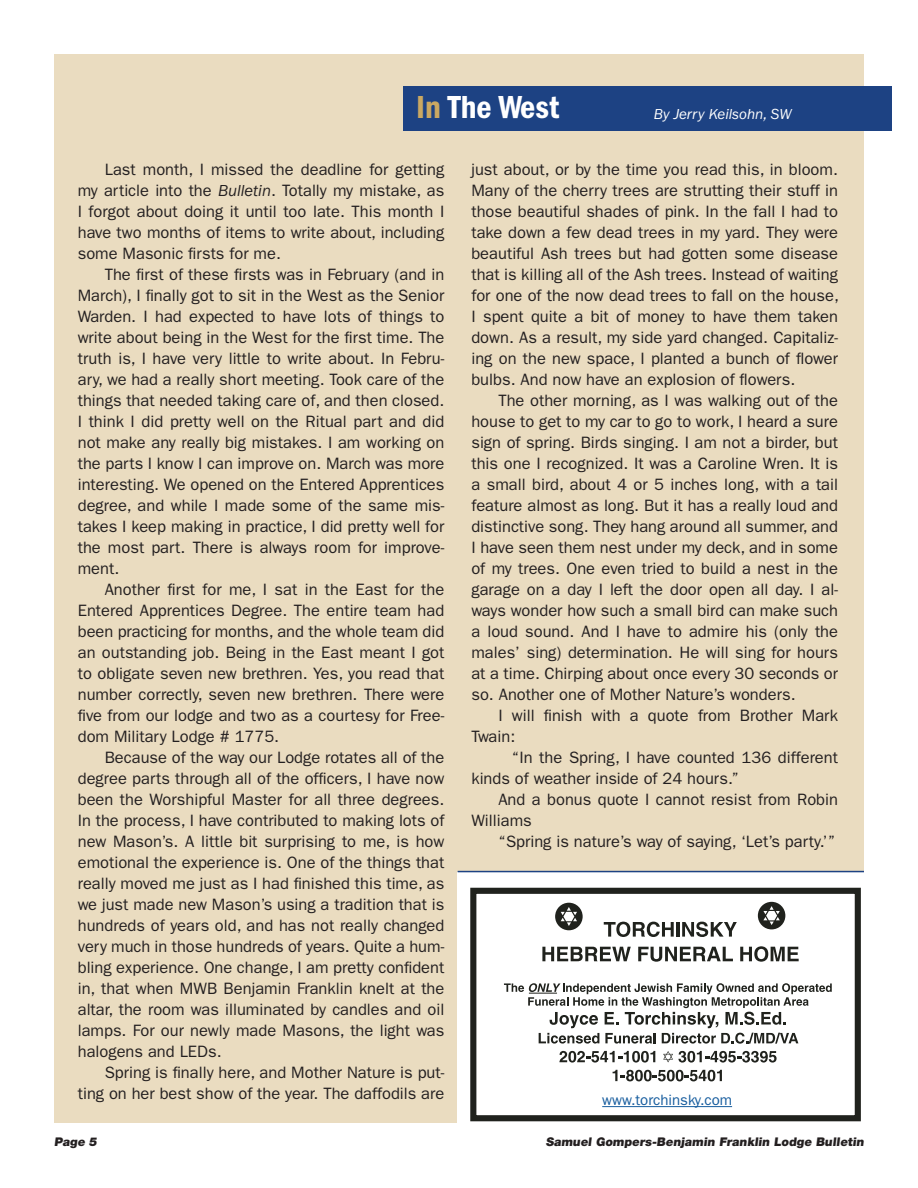
<style>
.page{position:relative;width:918px;height:1188px;background:#fff}
.page>*{position:absolute;margin:0;border:0;box-sizing:border-box;transform-origin:0 0}
.t1{font:33px "ITC Franklin Gothic Std Dm Cd";color:#fff}
.t2{font:16.5px/21px "ITC Franklin Gothic Std";color:#231f20;text-align:justify}
.t3{font:italic 15px "ITC Franklin Gothic Std";color:#fff}
.t4{font:15px "ITC Franklin Gothic Std";color:#175d9e}
.t5{font:900 12px "Helvetica Neue LT Std";color:#231f20}
.s1{color:#caa862}
.s2{font-style:italic}
</style>
<div class="page">
<div style="left:54px;top:54px;width:810px;height:1068px;background:#eadcc0"></div>
<div style="left:404px;top:86px;width:488px;height:45px;background:#1d4283"></div>
<div style="left:458px;top:872px;width:420px;height:256px;background:#fff"></div>
<div style="left:470px;top:888px;width:391px;height:233px;border:6px solid #20221d"></div>
<svg style="left:542px;top:901px;width:257px;height:181px"></svg>
<div style="left:758px;top:902px;width:27px;height:27px;background:#20221d;border-radius:50%"></div>
<svg style="left:761px;top:904px;width:21px;height:24px"></svg>
<svg style="left:504px;top:983px;width:328px;height:61px"></svg>
<hr style="left:602px;top:1106px;width:130px;height:1px;background:#175d9e">
<hr style="left:458px;top:871px;width:406px;height:1px;background:#1d4283">
<h1 class="t1" style="left:416px;top:88px;width:144px"><span class="s1">In</span> The West</h1>
<p class="t3" style="left:654px;top:105px;width:139px">By Jerry Keilsohn, SW</p>
<p class="t2" style="left:78px;top:159px;width:368px;text-indent:27px">Last month, I missed the deadline for getting my article into the <span class="s2">Bulletin</span>. Totally my mistake, as I forgot about doing it until too late. This month I have two months of items to write about, including some Masonic firsts for me.</p>
<p class="t2" style="left:78px;top:264px;width:368px;text-indent:27px">The first of these firsts was in February (and in March), I finally got to sit in the West as the Senior Warden. I had expected to have lots of things to write about being in the West for the first time. The truth is, I have very little to write about. In Febru&shy;ary, we had a really short meeting. Took care of the things that needed taking care of, and then closed.<br>I think I did pretty well on the Ritual part and did not make any really big mistakes. I am working on the parts I know I can improve on. March was more interesting. We opened on the Entered Apprentices degree, and while I made some of the same mis&shy;takes I keep making in practice, I did pretty well for the most part. There is always room for improve&shy;ment.</p>
<p class="t2" style="left:78px;top:579px;width:368px;text-indent:27px">Another first for me, I sat in the East for the Entered Apprentices Degree. The entire team had been practicing for months, and the whole team did an outstanding job. Being in the East meant I got to obligate seven new brethren. Yes, you read that number correctly, seven new brethren. There were five from our lodge and two as a courtesy for Free&shy;dom Military Lodge # 1775.</p>
<p class="t2" style="left:78px;top:747px;width:368px;text-indent:27px">Because of the way our Lodge rotates all of the degree parts through all of the officers, I have now been the Worshipful Master for all three degrees.<br>In the process, I have contributed to making lots of new Mason’s. A little bit surprising to me, is how emotional the experience is. One of the things that really moved me just as I had finished this time, as we just made new Mason’s using a tradition that is hundreds of years old, and has not really changed very much in those hundreds of years. Quite a hum&shy;bling experience. One change, I am pretty confident in, that when MWB Benjamin Franklin knelt at the altar, the room was illuminated by candles and oil lamps. For our newly made Masons, the light was halogens and LEDs.</p>
<p class="t2" style="left:78px;top:1062px;width:368px;text-align:right">Spring is finally here, and Mother Nature is put&shy;ting on her best show of the year. The daffodils are</p>
<p class="t2" style="left:471px;top:159px;width:369px">just about, or by the time you read this, in bloom.<br>Many of the cherry trees are strutting their stuff in those beautiful shades of pink. In the fall I had to take down a few dead trees in my yard. They were beautiful Ash trees but had gotten some disease that is killing all of the Ash trees. Instead of waiting for one of the now dead trees to fall on the house, I spent quite a bit of money to have them taken down. As a result, my side yard changed. Capitaliz&shy;ing on the new space, I planted a bunch of flower bulbs. And now have an explosion of flowers.</p>
<p class="t2" style="left:471px;top:390px;width:368px;text-indent:27px">The other morning, as I was walking out of the house to get to my car to go to work, I heard a sure sign of spring. Birds singing. I am not a birder, but this one I recognized. It was a Caroline Wren. It is a small bird, about 4 or 5 inches long, with a tail feature almost as long. But it has a really loud and distinctive song. They hang around all summer, and I have seen them nest under my deck, and in some of my trees. One even tried to build a nest in the garage on a day I left the door open all day. I al&shy;ways wonder how such a small bird can make such a loud sound. And I have to admire his (only the males’ sing) determination. He will sing for hours at a time. Chirping about once every 30 seconds or so. Another one of Mother Nature’s wonders.</p>
<p class="t2" style="left:471px;top:705px;width:368px;text-indent:27px">I will finish with a quote from Brother Mark<br>Twain:</p>
<p class="t2" style="left:471px;top:747px;width:368px;text-indent:40px">“In the Spring, I have counted 136 different kinds of weather inside of 24 hours.”</p>
<p class="t2" style="left:471px;top:789px;width:368px;text-indent:27px">And a bonus quote I cannot resist from Robin<br>Williams</p>
<p class="t2" style="left:498px;top:831px;width:339px">“Spring is nature’s way of saying, ‘Let’s party.’”</p>
<p class="t4" style="left:602px;top:1091px;width:131px">www.torchinsky.com</p>
<p class="t5" style="left:54px;top:1134px;width:46px">Page 5</p>
<p class="t5" style="left:546px;top:1134px;width:322px">Samuel Gompers-Benjamin Franklin Lodge Bulletin</p>
</div>
